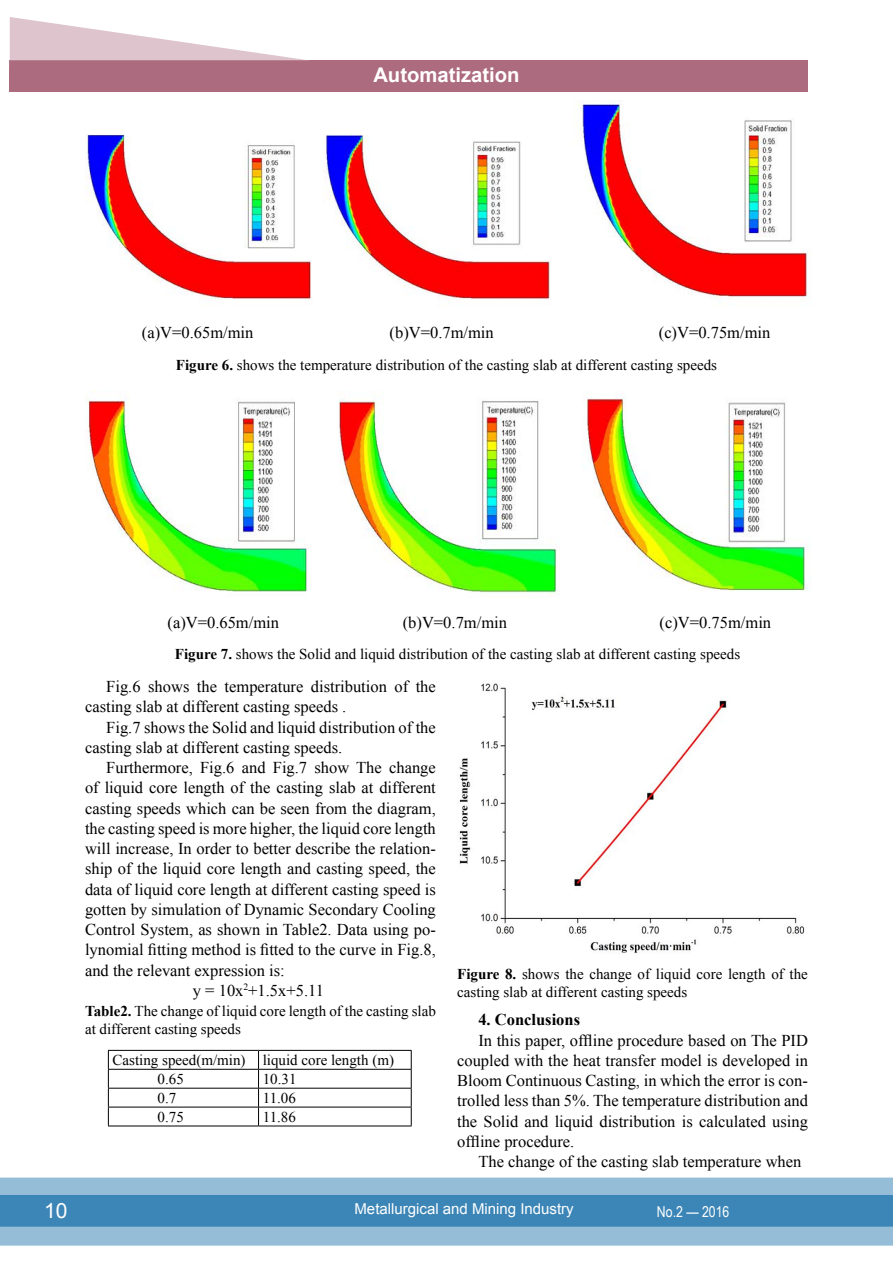
<style>
.page{position:relative;width:893px;height:1263px;background:#fff}
.page>*{position:absolute;margin:0;border:0;box-sizing:border-box;transform-origin:0 0}
.t1{font:21px "Arial";color:#fff}
.t2{font:700 20.25px "Arial";color:#fff}
.t3{font:16.5px "Times New Roman";color:#000}
.t4{font:700 16.5px "Times New Roman";color:#000}
.t5{font:15px/18px "Times New Roman";color:#000}
.t6{font:15px "Arial";color:#fff}
.t7{font:15px "Arial Narrow";color:#fff}
.s1{font-weight:700}
</style>
<div class="page">
<div style="left:0;top:1177px;width:893px;height:68px;background:#96bdd8"></div>
<div style="left:0;top:1195px;width:893px;height:32px;background:#3c86b7;border:2px solid #3c86b7"></div>
<div style="left:10px;top:62px;width:798px;height:30px;background:#ad6b80"></div>
<svg style="left:892px;top:1177px;width:1px;height:68px"></svg>
<div style="left:10px;top:61px;width:798px;height:30px;background:#ad6b80"></div>
<svg style="left:10px;top:17px;width:300px;height:44px"></svg>
<img style="left:85px;top:101px;width:724px;height:201px">
<img style="left:85px;top:395px;width:726px;height:200px">
<hr style="left:108px;top:1050px;width:151px;height:1px;background:#000">
<hr style="left:259px;top:1050px;width:153px;height:1px;background:#000">
<hr style="left:108px;top:1069px;width:151px;height:1px;background:#000">
<hr style="left:259px;top:1069px;width:153px;height:1px;background:#000">
<hr style="left:108px;top:1088px;width:151px;height:1px;background:#000">
<hr style="left:259px;top:1088px;width:153px;height:1px;background:#000">
<hr style="left:108px;top:1107px;width:151px;height:1px;background:#000">
<hr style="left:259px;top:1107px;width:153px;height:1px;background:#000">
<hr style="left:108px;top:1125px;width:151px;height:1px;background:#000">
<hr style="left:259px;top:1125px;width:153px;height:1px;background:#000">
<svg style="left:108px;top:1051px;width:1px;height:74px"></svg>
<svg style="left:258px;top:1051px;width:1px;height:74px"></svg>
<svg style="left:411px;top:1051px;width:1px;height:74px"></svg>
<img style="left:459px;top:683px;width:346px;height:271px">
<p class="t2" style="left:373px;top:62px;width:148px">Automatization</p>
<p class="t3" style="left:142px;top:321px;width:113px">(a)V=0.65m/min</p>
<p class="t3" style="left:390px;top:321px;width:106px">(b)V=0.7m/min</p>
<p class="t3" style="left:659px;top:321px;width:113px">(c)V=0.75m/min</p>
<p class="t5" style="left:176px;top:356px;width:543px"><span class="s1">Figure 6.</span> shows the temperature distribution of the casting slab at different casting speeds</p>
<p class="t3" style="left:168px;top:611px;width:113px">(a)V=0.65m/min</p>
<p class="t3" style="left:403px;top:611px;width:106px">(b)V=0.7m/min</p>
<p class="t3" style="left:660px;top:611px;width:113px">(c)V=0.75m/min</p>
<p class="t5" style="left:175px;top:644px;width:567px"><span class="s1">Figure 7.</span> shows the Solid and liquid distribution of the casting slab at different casting speeds</p>
<p class="t3" style="left:106px;top:675px;width:331px">Fig.6 shows the temperature distribution of the</p>
<p class="t3" style="left:85px;top:696px;width:263px">casting slab at different casting speeds .</p>
<p class="t3" style="left:106px;top:716px;width:331px">Fig.7 shows the Solid and liquid distribution of the</p>
<p class="t3" style="left:85px;top:736px;width:259px">casting slab at different casting speeds.</p>
<p class="t3" style="left:106px;top:756px;width:331px">Furthermore, Fig.6 and Fig.7 show The change</p>
<p class="t3" style="left:85px;top:777px;width:352px">of liquid core length of the casting slab at different</p>
<p class="t3" style="left:85px;top:797px;width:352px">casting speeds which can be seen from the diagram,</p>
<p class="t3" style="left:85px;top:817px;width:352px">the casting speed is more higher, the liquid core length</p>
<p class="t3" style="left:85px;top:837px;width:352px">will increase, In order to better describe the relation-</p>
<p class="t3" style="left:85px;top:858px;width:352px">ship of the liquid core length and casting speed, the</p>
<p class="t3" style="left:85px;top:878px;width:352px">data of liquid core length at different casting speed is</p>
<p class="t3" style="left:85px;top:898px;width:352px">gotten by simulation of Dynamic Secondary Cooling</p>
<p class="t3" style="left:85px;top:918px;width:352px">Control System, as shown in Table2. Data using po-</p>
<p class="t3" style="left:85px;top:939px;width:352px">lynomial fitting method is fitted to the curve in Fig.8,</p>
<p class="t3" style="left:85px;top:959px;width:201px">and the relevant expression is:</p>
<p class="t3" style="left:193px;top:979px;width:133px">y = 10x<sup>2</sup>+1.5x+5.11</p>
<p class="t5" style="left:85px;top:1002px;width:352px"><span class="s1">Table2.</span> The change of liquid core length of the casting slab at different casting speeds</p>
<p class="t5" style="left:158px;top:1050px;width:238px;line-height:18.9px;text-indent:-45px">Casting speed(m/min) liquid core length (m)<br>0.65</p>
<p class="t5" style="left:457px;top:964px;width:352px"><span class="s1">Figure 8.</span> shows the change of liquid core length of the casting slab at different casting speeds</p>
<p class="t4" style="left:478px;top:1008px;width:103px">4. Conclusions</p>
<p class="t3" style="left:478px;top:1029px;width:331px">In this paper, offline procedure based on The PID</p>
<p class="t3" style="left:457px;top:1049px;width:352px">coupled with the heat transfer model is developed in</p>
<p class="t3" style="left:457px;top:1069px;width:352px">Bloom Continuous Casting, in which the error is con-</p>
<p class="t3" style="left:457px;top:1090px;width:352px">trolled less than 5%. The temperature distribution and</p>
<p class="t3" style="left:457px;top:1110px;width:352px">the Solid and liquid distribution is calculated using</p>
<p class="t3" style="left:457px;top:1130px;width:119px">offline procedure.</p>
<p class="t3" style="left:478px;top:1150px;width:325px">The change of the casting slab temperature when</p>
<p class="t5" style="left:263px;top:1070px;width:35px">10.31</p>
<p class="t5" style="left:158px;top:1088px;width:20px">0.7</p>
<p class="t5" style="left:263px;top:1088px;width:35px">11.06</p>
<p class="t5" style="left:158px;top:1107px;width:28px">0.75</p>
<p class="t5" style="left:263px;top:1107px;width:35px">11.86</p>
<p class="t1" style="left:44px;top:1196px;width:25px">14</p>
<p class="t1" style="left:56px;top:1197px;width:13px">0</p>
<p class="t6" style="left:354px;top:1199px;width:221px">Metallurgical and Mining Industry</p>
<p class="t7" style="left:657px;top:1200px;width:74px">No.2 — 2016</p>
</div>
